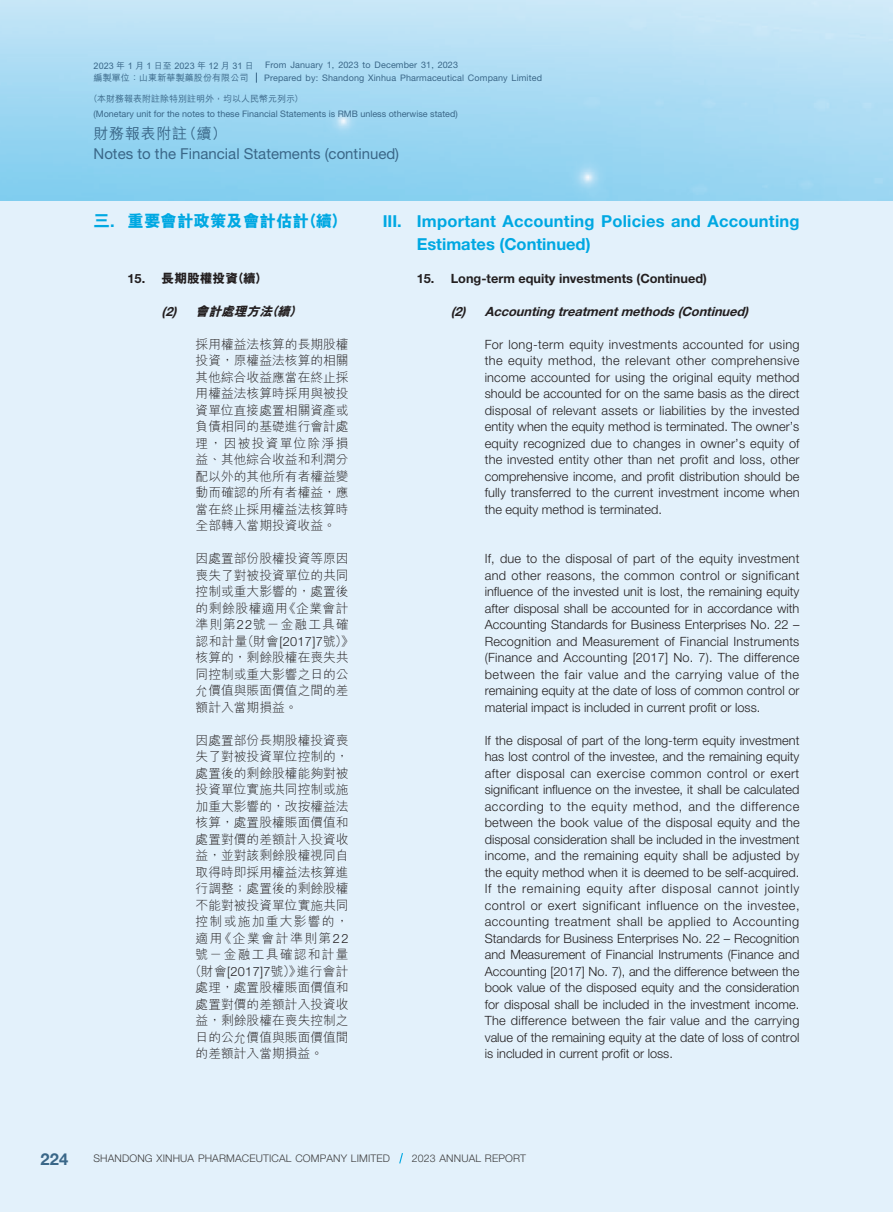
<style>
.page{position:relative;width:893px;height:1212px;background:#fff}
.page>*{position:absolute;margin:0;border:0;box-sizing:border-box;transform-origin:0 0}
.t1{font:700 16.5px/22.5px "Helvetica Neue LT Std";letter-spacing:.015em;color:#00a8e2}
.t2{font:800 16.5px "M Hei HK";color:#00a8e2}
.t3{font:700 16.5px "Helvetica Neue LT Std";color:#3a6788}
.t4{font:15px "Helvetica Neue LT Std";color:#3a6788}
.t5{font:500 15px "M Hei HK";letter-spacing:.05em;color:#3a6788}
.t6{font:300 12.75px/16.5px "Helvetica Neue LT Std";color:#231f20;text-align:justify}
.t7{font:300 12.75px/16.5px "M Hei HK";color:#231f20;text-align:justify}
.t8{font:700 12.75px "Helvetica Neue LT Std";color:#231f20}
.t9{font:italic 700 12.75px "Helvetica Neue LT Std";color:#231f20}
.t10{font:300 12.75px "M Hei HK";letter-spacing:.1em;color:#231f20}
.t11{font:800 12.75px "M Hei HK";color:#231f20}
.t12{font:italic 800 12.75px "M Hei HK";color:#231f20}
.t13{font:300 12.75px "M Hei HK";letter-spacing:.12em;color:#231f20}
.t14{font:300 10.5px "Helvetica Neue LT Std";letter-spacing:.015em;color:#3e3e3f}
.t15{font:9px "Helvetica Neue LT Std";letter-spacing:.015em;color:#3a6788}
.t16{font:500 9px "M Hei HK";letter-spacing:.015em;color:#3a6788}
.t17{font:500 9px "M Hei HK";letter-spacing:.265em;color:#3a6788}
.s1{font-family:"Helvetica Neue LT Std";font-weight:700}
.s2{font-family:"Helvetica Neue LT Std"}
</style>
<div class="page">
<div style="left:0;top:201px;width:893px;height:1011px;background:#e3f1fb"></div>
<svg style="left:399px;top:1153px;width:4px;height:11px"></svg>
<p class="t17" style="left:94px;top:59px;width:162px">2023年1月1日至2023年12月31日</p>
<p class="t15" style="left:265px;top:60px;width:194px">From January 1, 2023 to December 31, 2023</p>
<p class="t16" style="left:94px;top:71px;width:157px">編製單位：山東新華製藥股份有限公司</p>
<p class="t15" style="left:264px;top:72px;width:279px">Prepared by: Shandong Xinhua Pharmaceutical Company Limited</p>
<p class="t16" style="left:89px;top:92px;width:216px">（本財務報表附註除特別註明外，均以人民幣元列示）</p>
<p class="t15" style="left:94px;top:109px;width:366px">(Monetary unit for the notes to these Financial Statements is RMB unless otherwise stated)</p>
<p class="t5" style="left:94px;top:123px;width:135px">財務報表附註（續）</p>
<p class="t4" style="left:94px;top:145px;width:307px">Notes to the Financial Statements (continued)</p>
<p class="t2" style="left:94px;top:213px;width:255px">三<span class="s1">.</span> 重要會計政策及會計估計（續）</p>
<p class="t11" style="left:128px;top:272px;width:141px"><span class="s1">15.</span> 長期股權投資（續）</p>
<p class="t12" style="left:162px;top:305px;width:145px"><span class="s1">(2)</span> 會計處理方法（續）</p>
<p class="t7" style="left:196px;top:336px;width:155px">採用權益法核算的長期股權投資，原權益法核算的相關其他綜合收益應當在終止採用權益法核算時採用與被投資單位直接處置相關資產或負債相同的基礎進行會計處理，因被投資單位除淨損益、其他綜合收益和利潤分配以外的其他所有者權益變動而確認的所有者權益，應當在終止採用權益法核算時全部轉入當期投資收益。</p>
<p class="t7" style="left:196px;top:550px;width:159px;text-align:left">因處置部份股權投資等原因喪失了對被投資單位的共同控制或重大影響的，處置後的剩餘股權適用《企業會計準則第<span class="s2">22</span>號－金融工具確認和計量（財會<span class="s2">[2017]7</span>號）》核算的，剩餘股權在喪失共同控制或重大影響之日的公允價值與賬面價值之間的差額計入當期損益。</p>
<p class="t7" style="left:196px;top:732px;width:155px">因處置部份長期股權投資喪</p>
<p class="t7" style="left:196px;top:748px;width:155px">失了對被投資單位控制的，</p>
<p class="t7" style="left:196px;top:765px;width:155px">處置後的剩餘股權能夠對被</p>
<p class="t7" style="left:196px;top:781px;width:155px">投資單位實施共同控制或施</p>
<p class="t7" style="left:196px;top:798px;width:155px">加重大影響的，改按權益法</p>
<p class="t7" style="left:196px;top:814px;width:155px">核算，處置股權賬面價值和</p>
<p class="t7" style="left:196px;top:831px;width:155px">處置對價的差額計入投資收</p>
<p class="t7" style="left:196px;top:847px;width:155px">益，並對該剩餘股權視同自</p>
<p class="t7" style="left:196px;top:864px;width:155px">取得時即採用權益法核算進</p>
<p class="t7" style="left:196px;top:880px;width:155px">行調整；處置後的剩餘股權</p>
<p class="t7" style="left:196px;top:897px;width:155px">不能對被投資單位實施共同</p>
<p class="t10" style="left:196px;top:915px;width:155px">控制或施加重大影響的，</p>
<p class="t13" style="left:196px;top:932px;width:155px">適用《企業會計準則第<span class="s2">22</span></p>
<p class="t10" style="left:196px;top:948px;width:155px">號－金融工具確認和計量</p>
<p class="t7" style="left:189px;top:963px;width:161px">（財會<span class="s2">[2017]7</span>號）》進行會計</p>
<p class="t7" style="left:196px;top:979px;width:155px">處理，處置股權賬面價值和</p>
<p class="t7" style="left:196px;top:996px;width:155px">處置對價的差額計入投資收</p>
<p class="t7" style="left:196px;top:1012px;width:155px">益，剩餘股權在喪失控制之</p>
<p class="t7" style="left:196px;top:1029px;width:155px">日的公允價值與賬面價值間</p>
<p class="t7" style="left:196px;top:1045px;width:129px">的差額計入當期損益。</p>
<p class="t1" style="left:417px;top:210px;width:384px;text-indent:-34px">III. Important Accounting Policies and Accounting<br>Estimates (Continued)</p>
<p class="t8" style="left:417px;top:270px;width:292px">15. Long-term equity investments (Continued)</p>
<p class="t9" style="left:451px;top:303px;width:299px">(2) Accounting treatmentmethods(Continued)</p>
<p class="t6" style="left:485px;top:336px;width:316px">For long-term equity investments accounted for using the equity method, the relevant other comprehensive income accounted for using the original equity method should be accounted for on the same basis as the direct disposal of relevant assets or liabilities by the invested entity when the equity method is terminated. The owner’s equity recognized due to changes in owner’s equity of the invested entity other than net profit and loss, other comprehensive income, and profit distribution should be fully transferred to the current investment income when the equity method is terminated.</p>
<p class="t6" style="left:485px;top:550px;width:316px">If, due to the disposal of part of the equity investment and other reasons, the common control or significant influence of the invested unit is lost, the remaining equity after disposal shall be accounted for in accordance with Accounting Standards for Business Enterprises No. 22 – Recognition and Measurement of Financial Instruments (Finance and Accounting [2017] No. 7). The difference between the fair value and the carrying value of the remaining equity at the date of loss of common control or material impact is included in current profit or loss.</p>
<p class="t6" style="left:485px;top:732px;width:316px">If the disposal of part of the long-term equity investment has lost control of the investee, and the remaining equity after disposal can exercise common control or exert significant influence on the investee, it shall be calculated according to the equity method, and the difference between the book value of the disposal equity and the disposal consideration shall be included in the investment income, and the remaining equity shall be adjusted by the equity method when it is deemed to be self-acquired.<br>If the remaining equity after disposal cannot jointly control or exert significant influence on the investee, accounting treatment shall be applied to Accounting Standards for Business Enterprises No. 22 – Recognition and Measurement of Financial Instruments (Finance and Accounting [2017] No. 7), and the difference between the book value of the disposed equity and the consideration for disposal shall be included in the investment income.<br>The difference between the fair value and the carrying value of the remaining equity at the date of loss of control is included in current profit or loss.</p>
<p class="t3" style="left:40px;top:1149px;width:29px">224</p>
<p class="t14" style="left:94px;top:1152px;width:298px">SHANDONG XINHUA PHARMACEUTICAL COMPANY LIMITED</p>
<p class="t14" style="left:412px;top:1152px;width:116px">2023 ANNUAL REPORT</p>
</div>
